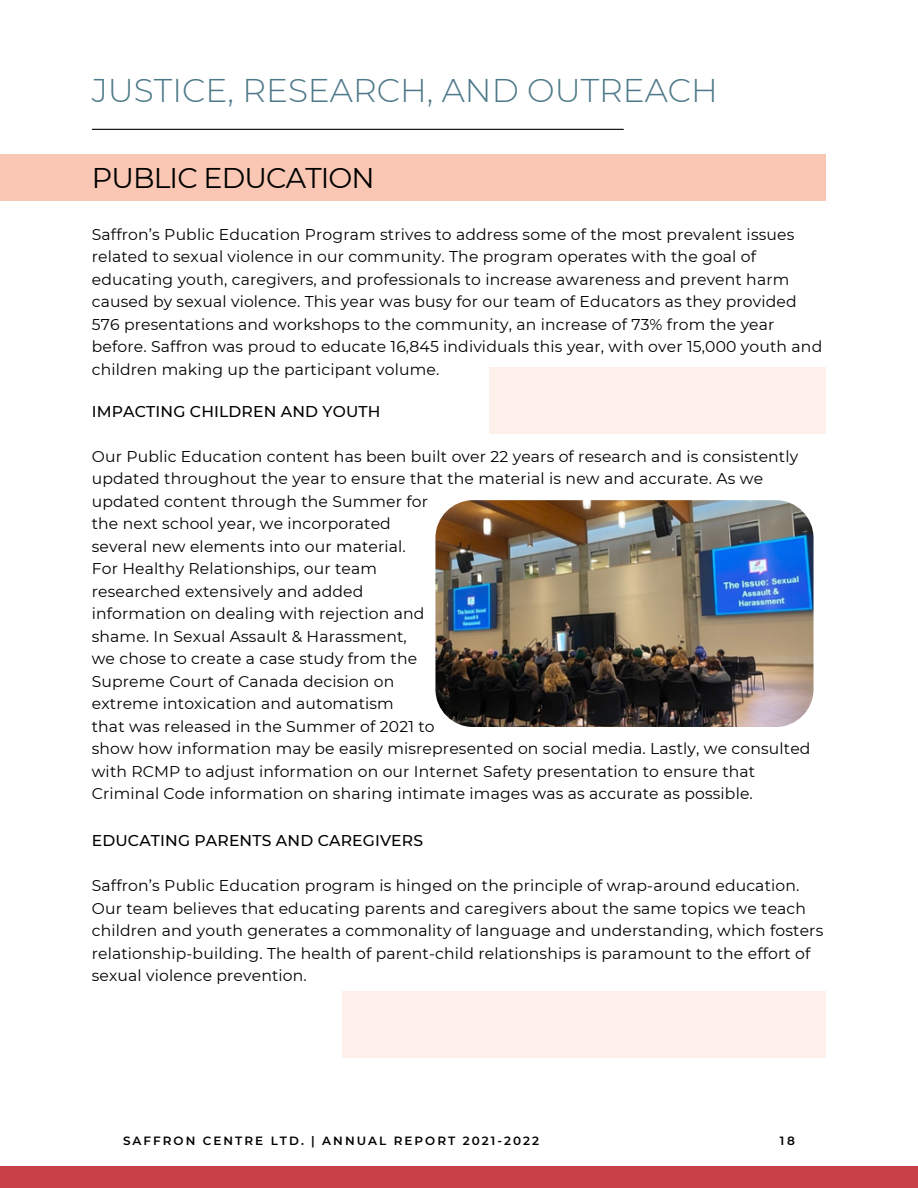
<style>
.page{position:relative;width:918px;height:1188px;background:#fff}
.page>*{position:absolute;margin:0;border:0;box-sizing:border-box;transform-origin:0 0}
.t1{font:300 32.85px "Montserrat";color:#4e7989}
.t2{font:28.5px "Montserrat";letter-spacing:-.03em;color:#000}
.t3{font:15.6px/22.5px "Montserrat";letter-spacing:.01em;color:#000}
.t4{font:500 15.6px "Montserrat";letter-spacing:.01em;color:#000}
.t5{font:600 12px "Montserrat";letter-spacing:.17em;color:#000}
</style>
<div class="page">
<div style="left:0;top:1166px;width:918px;height:22px;background:#c84148"></div>
<hr style="left:92px;top:129px;width:531px;height:1px;background:#000">
<div style="left:0;top:154px;width:826px;height:47px;background:#f9c7b3"></div>
<img style="left:435px;top:500px;width:379px;height:227px;border-radius:38px">
<div style="left:490px;top:368px;width:336px;height:66px;background:#fdefea"></div>
<div style="left:343px;top:992px;width:483px;height:66px;background:#fdefea"></div>
<h1 class="t1" style="left:92px;top:70px;width:628px">JUSTICE, RESEARCH, AND OUTREACH</h1>
<h2 class="t2" style="left:92px;top:160px;width:284px">PUBLIC EDUCATION</h2>
<p class="t3" style="left:92px;top:223px;width:732px">Saffron’s Public Education Program strives to address some of the most prevalent issues related to sexual violence in our community. The program operates with the goal of educating youth, caregivers, and professionals to increase awareness and prevent harm caused by sexual violence. This year was busy for our team of Educators as they provided 576 presentations and workshops to the community, an increase of 73% from the year before. Saffron was proud to educate 16,845 individuals this year, with over 15,000 youth and children making up the participant volume.</p>
<p class="t4" style="left:92px;top:402px;width:290px">IMPACTING CHILDREN AND YOUTH</p>
<p class="t3" style="left:92px;top:445px;width:720px">Our Public Education content has been built over 22 years of research and is consistently updated throughout the year to ensure that the material is new and accurate. As we updated content through the Summer for<br>the next school year, we incorporated<br>several new elements into our material.<br>For Healthy Relationships, our team<br>researched extensively and added<br>information on dealing with rejection and<br>shame. In Sexual Assault &amp; Harassment,<br>we chose to create a case study from the<br>Supreme Court of Canada decision on<br>extreme intoxication and automatism<br>that was released in the Summer of 2021 to<br>show how information may be easily misrepresented on social media. Lastly, we consulted with RCMP to adjust information on our Internet Safety presentation to ensure that Criminal Code information on sharing intimate images was as accurate as possible.</p>
<p class="t4" style="left:92px;top:831px;width:333px">EDUCATING PARENTS AND CAREGIVERS</p>
<p class="t3" style="left:92px;top:874px;width:733px">Saffron’s Public Education program is hinged on the principle of wrap-around education.<br>Our team believes that educating parents and caregivers about the same topics we teach children and youth generates a commonality of language and understanding, which fosters relationship-building. The health of parent-child relationships is paramount to the effort of sexual violence prevention.</p>
<p class="t5" style="left:123px;top:1133px;width:418px">SAFFRON CENTRE LTD. | ANNUAL REPORT 2021-2022</p>
<p class="t5" style="left:780px;top:1133px;width:17px">18</p>
</div>
